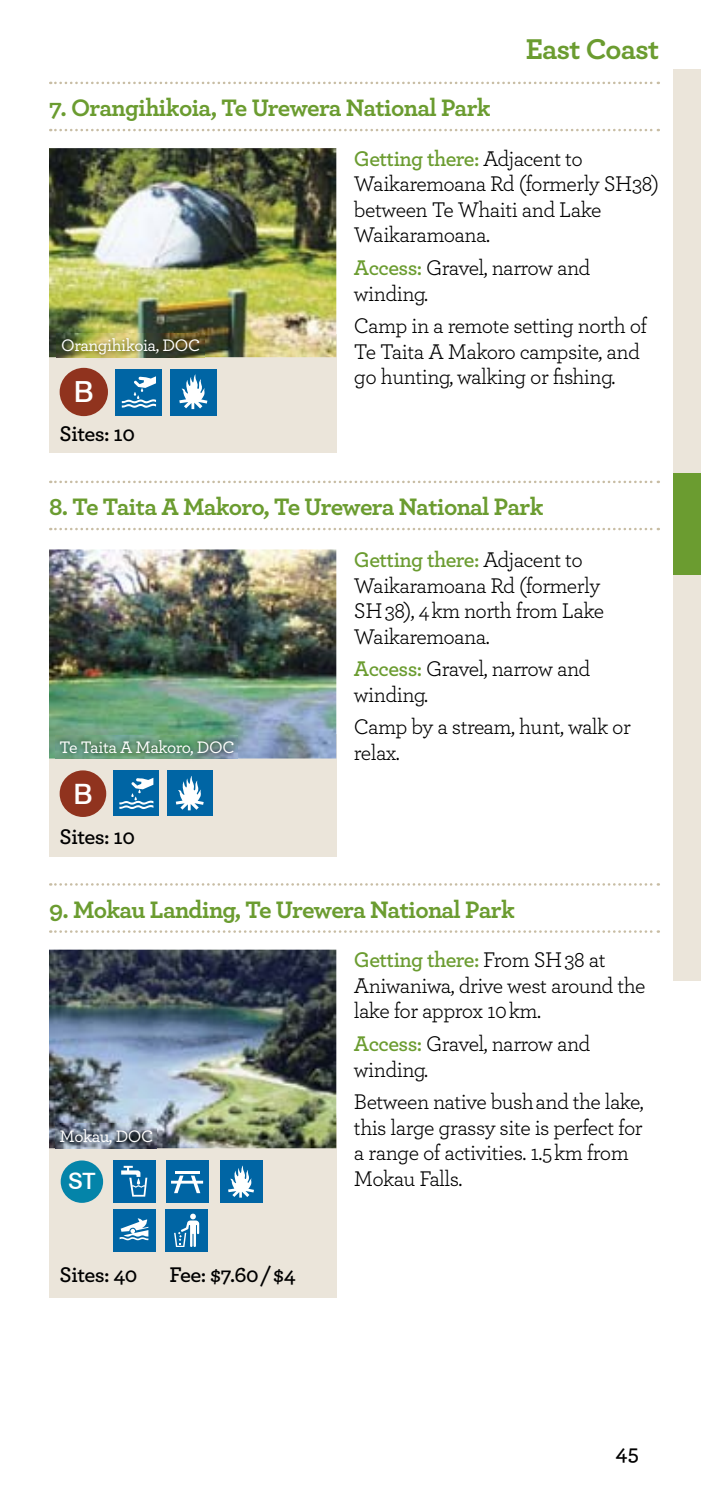
<style>
.page{position:relative;width:701px;height:1487px;background:#fff}
.page>*{position:absolute;margin:0;border:0;box-sizing:border-box;transform-origin:0 0}
.t1{font:700 30px "Archer";letter-spacing:-.03em;color:#6b9c30}
.t2{font:500 29px "Swiss 721 BT";color:#fff}
.t3{font:500 28px "Swiss 721 BT";color:#fff}
.t4{font:700 25px "Archer";letter-spacing:-.03em;color:#6b9c30}
.t5{font:600 22.5px "Archer";color:#000}
.t6{font:500 22.5px "Swiss 721 BT";color:#fff}
.t7{font:22.25px/25.5px "Archer";letter-spacing:-.025em;color:#000}
.t8{font:600 22.25px "Archer";letter-spacing:-.025em;color:#000}
.t9{font:500 17.5px "Archer";letter-spacing:-.025em;color:#fff}
.s1{font-weight:600;color:#6b9c30}
</style>
<div class="page">
<div style="left:49px;top:334px;width:287px;height:119px;background:#ebe5da"></div>
<div style="left:49px;top:734px;width:287px;height:122px;background:#ebe5da"></div>
<div style="left:49px;top:1119px;width:287px;height:179px;background:#ebe5da"></div>
<div style="left:672px;top:676px;width:28px;height:102px;background:#ebe5da"></div>
<div style="left:672px;top:575px;width:28px;height:102px;background:#ebe5da"></div>
<div style="left:672px;top:778px;width:28px;height:101px;background:#ebe5da"></div>
<div style="left:672px;top:879px;width:28px;height:102px;background:#ebe5da"></div>
<div style="left:672px;top:170px;width:28px;height:102px;background:#ebe5da"></div>
<div style="left:672px;top:69px;width:28px;height:102px;background:#ebe5da"></div>
<div style="left:672px;top:272px;width:28px;height:102px;background:#ebe5da"></div>
<div style="left:672px;top:373px;width:28px;height:102px;background:#ebe5da"></div>
<div style="left:672px;top:474px;width:28px;height:101px;background:#6b9c30"></div>
<svg style="left:50px;top:82px;width:608px;height:2px"></svg>
<svg style="left:50px;top:129px;width:608px;height:2px"></svg>
<svg style="left:50px;top:481px;width:608px;height:2px"></svg>
<svg style="left:50px;top:528px;width:608px;height:2px"></svg>
<svg style="left:50px;top:883px;width:608px;height:3px"></svg>
<svg style="left:50px;top:930px;width:608px;height:3px"></svg>
<img style="left:49px;top:148px;width:287px;height:209px">
<img style="left:49px;top:549px;width:287px;height:209px">
<img style="left:49px;top:950px;width:287px;height:198px">
<div style="left:116px;top:369px;width:46px;height:46px;background:#0065a4"></div>
<svg style="left:122px;top:376px;width:34px;height:32px"></svg>
<div style="left:60px;top:368px;width:48px;height:48px;background:#90331e;border-radius:50%"></div>
<div style="left:170px;top:369px;width:46px;height:46px;background:#0065a4"></div>
<svg style="left:179px;top:374px;width:28px;height:35px"></svg>
<div style="left:113px;top:771px;width:46px;height:45px;background:#0065a4"></div>
<svg style="left:119px;top:778px;width:34px;height:31px"></svg>
<div style="left:60px;top:770px;width:46px;height:47px;background:#90331e;border-radius:50%"></div>
<div style="left:167px;top:771px;width:45px;height:45px;background:#0065a4"></div>
<svg style="left:176px;top:776px;width:28px;height:34px"></svg>
<div style="left:165px;top:1209px;width:43px;height:42px;background:#0065a4"></div>
<svg style="left:174px;top:1214px;width:25px;height:33px"></svg>
<div style="left:113px;top:1209px;width:42px;height:42px;background:#0065a4"></div>
<svg style="left:120px;top:1218px;width:28px;height:22px"></svg>
<div style="left:61px;top:1160px;width:42px;height:43px;background:#0484a9;border-radius:50%"></div>
<div style="left:113px;top:1161px;width:42px;height:42px;background:#0065a4"></div>
<svg style="left:121px;top:1166px;width:26px;height:31px"></svg>
<div style="left:166px;top:1161px;width:42px;height:42px;background:#0065a4"></div>
<hr style="left:175px;top:1172px;width:24px;height:2px;background:#fff">
<svg style="left:171px;top:1176px;width:32px;height:17px"></svg>
<div style="left:220px;top:1161px;width:42px;height:42px;background:#0065a4"></div>
<svg style="left:228px;top:1165px;width:26px;height:33px"></svg>
<img style="left:57px;top:334px;width:147px;height:24px">
<img style="left:55px;top:735px;width:183px;height:24px">
<img style="left:55px;top:1124px;width:102px;height:25px">
<h1 class="t1" style="left:525px;top:25px;width:135px">East Coast</h1>
<p class="t4" style="left:49px;top:88px;width:443px">7. Orangihikoia, Te Urewera National Park</p>
<p class="t7" style="left:354px;top:145px;width:306px"><span class="s1">Getting there:</span> Adjacent to<br>Waikaremoana Rd (formerly SH38) between Te Whaiti and Lake<br>Waikaramoana.</p>
<p class="t7" style="left:354px;top:254px;width:238px"><span class="s1">Access:</span> Gravel, narrow and winding.</p>
<p class="t7" style="left:354px;top:312px;width:295px">Camp in a remote setting north of<br>Te Taita A Makoro campsite, and go hunting, walking or fishing.</p>
<p class="t9" style="left:61px;top:333px;width:141px">Orangihikoia, DOC</p>
<h2 class="t2" style="left:74px;top:374px;width:21px">B</h2>
<p class="t8" style="left:60px;top:416px;width:77px">Sites: 10</p>
<p class="t4" style="left:49px;top:487px;width:496px">8. Te Taita A Makoro, Te Urewera National Park</p>
<p class="t7" style="left:354px;top:546px;width:251px"><span class="s1">Getting there:</span> Adjacent to<br>Waikaramoana Rd (formerly<br>SH 38), 4 km north from Lake<br>Waikaremoana.</p>
<p class="t7" style="left:354px;top:655px;width:238px"><span class="s1">Access:</span> Gravel, narrow and winding.</p>
<p class="t7" style="left:354px;top:713px;width:278px">Camp by a stream, hunt, walk or relax.</p>
<p class="t9" style="left:60px;top:735px;width:176px">Te Taita A Makoro, DOC</p>
<p class="t3" style="left:73px;top:777px;width:21px">B</p>
<p class="t8" style="left:60px;top:820px;width:77px">Sites: 10</p>
<p class="t4" style="left:49px;top:889px;width:467px">9. Mokau Landing, Te Urewera National Park</p>
<p class="t7" style="left:354px;top:946px;width:293px"><span class="s1">Getting there:</span> From SH 38 at<br>Aniwaniwa, drive west around the lake for approx 10 km.</p>
<p class="t7" style="left:354px;top:1030px;width:238px"><span class="s1">Access:</span> Gravel, narrow and winding.</p>
<p class="t7" style="left:354px;top:1088px;width:291px">Between native bush and the lake, this large grassy site is perfect for a range of activities. 1.5 km from<br>Mokau Falls.</p>
<p class="t9" style="left:60px;top:1123px;width:95px">Mokau, DOC</p>
<p class="t6" style="left:68px;top:1168px;width:29px">ST</p>
<p class="t8" style="left:60px;top:1258px;width:79px">Sites: 40</p>
<p class="t8" style="left:169px;top:1258px;width:127px">Fee: $7.60 / $4</p>
<p class="t5" style="left:615px;top:1435px;width:25px">45</p>
</div>
